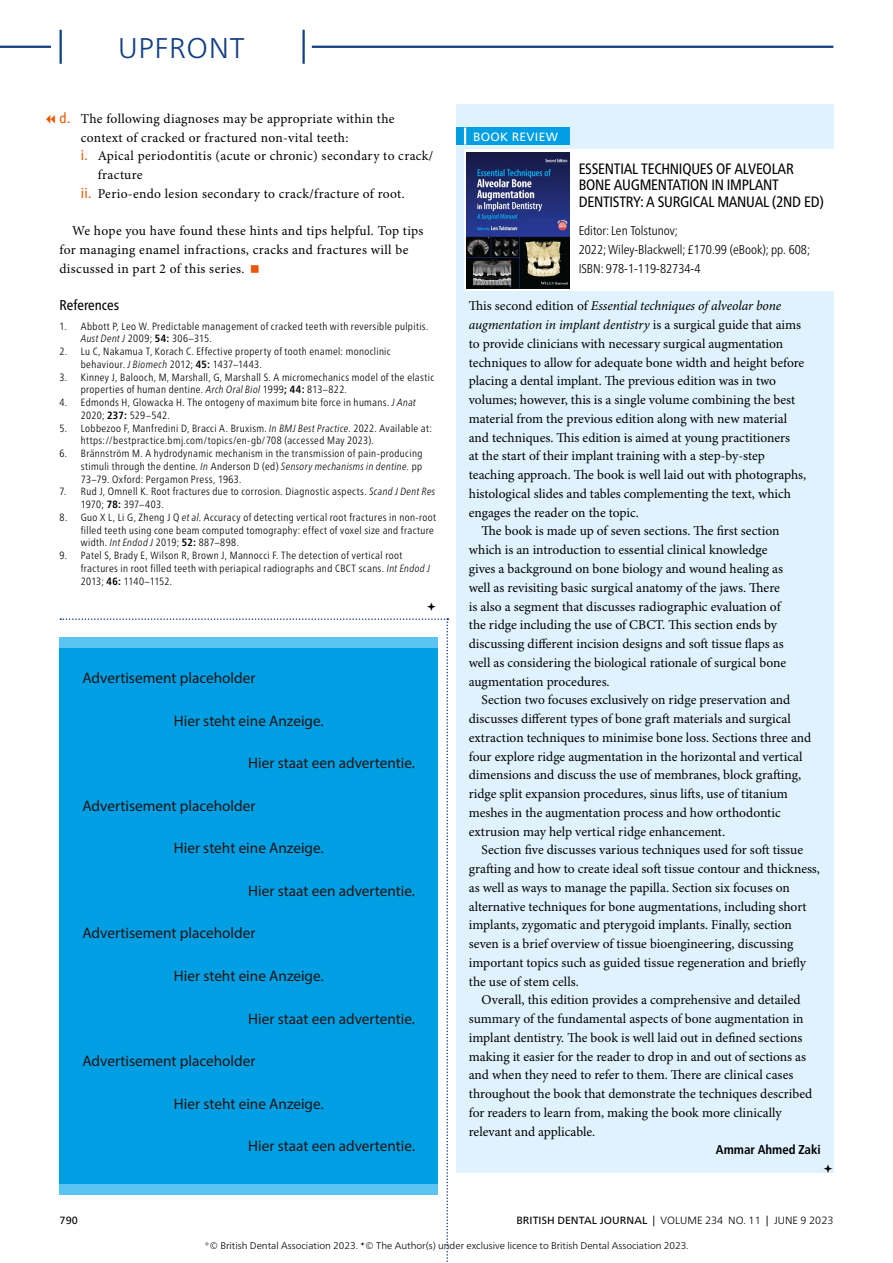
<style>
.page{position:relative;width:893px;height:1263px;background:#fff}
.page>*{position:absolute;margin:0;border:0;box-sizing:border-box;transform-origin:0 0}
.t1{font:300 28.5px "Frutiger Neue LT Pro";letter-spacing:.025em;color:#123f84}
.t2{font:15.3px "Myriad Pro";color:#181716}
.Title_5_Cnd_10pt{font:condensed 15px/16.5px "Frutiger Neue LT Pro";letter-spacing:-.015em;color:#000}
.Bibliography_Heading{font:condensed 14.25px "Frutiger Neue LT Pro";color:#000}
.Para_9pt_ragged{font:13.5px/18.8px "Minion Pro";color:#000}
.Para_9pt_ragged_1st{font:13.5px/18.8px "Minion Pro";color:#000}
.Para_9pt_ragged_1st-2{font:13.5px/18.8px "Minion Pro";letter-spacing:.025em;color:#000}
.Para_9pt_ragged-2{font:13.5px/18.8px "Minion Pro";letter-spacing:.025em;color:#000}
.Para_book_review_sub{font:12.75px/18.8px "Frutiger Neue LT Pro Cn Lt 2";color:#000}
.Para_Author_5_book_r{font:700 condensed 12.75px "Frutiger Neue LT Pro";color:#000}
.SuperTitle_3_book_re{font:12px "Frutiger Neue LT Pro";letter-spacing:.025em;color:#fff}
.t3{font:10.5px/12.8px "Frutiger Neue LT Pro Cn Lt 2";letter-spacing:.035em;color:#000}
.t4{font:10.5px "Frutiger Neue LT Pro";letter-spacing:.005em;color:#000}
.t5{font:300 10.5px "Frutiger Neue LT Pro";color:#000}
.t6{font:300 9.75px "Frutiger Neue LT Pro";color:#000}
.s1{font-family:"Frutiger Neue LT Pro";font-stretch:condensed;font-size:14.25px;color:#ea5602}
.s2{font-family:"Frutiger Neue LT Pro Cn Lt It 2"}
.s3{font-family:"Frutiger Neue LT Pro Cn Bold 2"}
.s4{font-family:"Frutiger Neue LT Pro";font-weight:300;font-style:italic;font-stretch:condensed}
.s5{font-family:"Frutiger Neue LT Pro";font-weight:300;font-stretch:condensed}
.s6{font-style:italic}
.s7{font-weight:300}
</style>
<div class="page">
<div style="left:456px;top:104px;width:377px;height:1069px;background:#dff2fd"></div>
<div style="left:464px;top:150px;width:369px;height:141px;background:#fff"></div>
<img style="left:466px;top:152px;width:103px;height:136px">
<div style="left:456px;top:128px;width:113px;height:17px;background:#009ee3"></div>
<svg style="left:464px;top:128px;width:2px;height:17px"></svg>
<hr style="left:0;top:46px;width:51px;height:2px;background:#123f84">
<hr style="left:312px;top:46px;width:521px;height:2px;background:#123f84">
<hr style="left:60px;top:30px;width:2px;height:34px;background:#123f84">
<hr style="left:302px;top:30px;width:3px;height:34px;background:#123f84">
<svg style="left:60px;top:618px;width:388px;height:644px"></svg>
<h1 class="t1" style="left:118px;top:31px;width:128px">UPFRONT</h1>
<p class="Para_9pt_ragged_1st-2" style="left:81px;top:110px;width:315px;text-indent:-21px"><span class="s1">d.</span> The following diagnoses may be appropriate within the context of cracked or fractured non-vital teeth:</p>
<p class="Para_9pt_ragged_1st-2" style="left:98px;top:147px;width:337px;text-indent:-17px"><span class="s1">i.</span> Apical periodontitis (acute or chronic) secondary to crack/ fracture</p>
<p class="Para_9pt_ragged_1st-2" style="left:81px;top:185px;width:325px"><span class="s1">ii.</span> Perio-endo lesion secondary to crack/fracture of root.</p>
<p class="Para_9pt_ragged-2" style="left:60px;top:222px;width:366px;text-indent:13px">We hope you have found these hints and tips helpful. Top tips for managing enamel infractions, cracks and fractures will be discussed in part 2 of this series.</p>
<p class="Bibliography_Heading" style="left:60px;top:297px;width:61px">References</p>
<p class="t3" style="left:81px;top:319px;width:349px;text-indent:-21px">1. Abbott P, Leo W. Predictable management of cracked teeth with reversible pulpitis.<br><span class="s2">Aust Dent J</span> 2009; <span class="s3">54:</span> 306–315.</p>
<p class="t3" style="left:81px;top:345px;width:311px;text-indent:-21px">2. Lu C, Nakamua T, Korach C. Effective property of tooth enamel: monoclinic behaviour. <span class="s4">J Biomech</span> 2012; <span class="s3">45:</span> 1437–1443.</p>
<p class="t3" style="left:81px;top:370px;width:355px;text-indent:-21px">3. Kinney J, Balooch, M, Marshall, G, Marshall S. A micromechanics model of the elastic properties of human dentine. <span class="s4">Arch Oral Biol</span> 1999<span class="s3">; 44:</span> 813–822.</p>
<p class="t3" style="left:81px;top:396px;width:337px;text-indent:-21px">4. Edmonds H, Glowacka H. The ontogeny of maximum bite force in humans. <span class="s4">J Anat<br></span>2020; <span class="s3">237:</span> 529–542.</p>
<p class="t3" style="left:81px;top:421px;width:353px;text-indent:-21px">5. Lobbezoo F, Manfredini D, Bracci A. Bruxism. <span class="s2">In</span> <span class="s4">BMJ Best Practice</span>. 2022. Available at: https://bestpractice.bmj.com/topics/en-gb/708 (accessed May 2023).</p>
<p class="t3" style="left:81px;top:447px;width:343px;text-align:justify;text-indent:-21px">6. Brännström M. A hydrodynamic mechanism in the transmission of pain-producing stimuli through the dentine. <span class="s2">In</span> Anderson D (ed) <span class="s4">Sensory mechanisms in dentine.</span> <span class="s5">pp </span>73–79. Oxford: Pergamon Press, 1963.</p>
<p class="t3" style="left:81px;top:485px;width:356px;text-indent:-21px">7. Rud J, Omnell K. Root fractures due to corrosion. Diagnostic aspects. <span class="s4">Scand J Dent Res<br></span>1970; <span class="s3">78:</span> 397–403.</p>
<p class="t3" style="left:81px;top:511px;width:357px;text-indent:-21px">8. Guo X L, Li G, Zheng J Q <span class="s4">et al</span>. Accuracy of detecting vertical root fractures in non-root filled teeth using cone beam computed tomography: effect of voxel size and fracture width. <span class="s4">Int Endod J</span> 2019; <span class="s3">52:</span> 887–898.</p>
<p class="t3" style="left:81px;top:549px;width:351px;text-indent:-21px">9. Patel S, Brady E, Wilson R, Brown J, Mannocci F. The detection of vertical root fractures in root filled teeth with periapical radiographs and CBCT scans. <span class="s4">Int Endod J<br></span>2013; <span class="s3">46:</span> 1140–1152.</p>
<p class="t2" style="left:82px;top:668px;width:175px">Advertisement placeholder</p>
<p class="t2" style="left:174px;top:711px;width:151px">Hier steht eine Anzeige.</p>
<p class="t2" style="left:248px;top:754px;width:168px">Hier staat een advertentie.</p>
<p class="t2" style="left:82px;top:796px;width:175px">Advertisement placeholder</p>
<p class="t2" style="left:174px;top:839px;width:151px">Hier steht eine Anzeige.</p>
<p class="t2" style="left:248px;top:881px;width:168px">Hier staat een advertentie.</p>
<p class="t2" style="left:82px;top:924px;width:175px">Advertisement placeholder</p>
<p class="t2" style="left:174px;top:966px;width:151px">Hier steht eine Anzeige.</p>
<p class="t2" style="left:248px;top:1009px;width:168px">Hier staat een advertentie.</p>
<p class="t2" style="left:82px;top:1051px;width:175px">Advertisement placeholder</p>
<p class="t2" style="left:174px;top:1094px;width:151px">Hier steht eine Anzeige.</p>
<p class="t2" style="left:248px;top:1137px;width:168px">Hier staat een advertentie.</p>
<p class="SuperTitle_3_book_re" style="left:473px;top:129px;width:87px">BOOK REVIEW</p>
<p class="Title_5_Cnd_10pt" style="left:579px;top:160px;width:246px">ESSENTIAL TECHNIQUES OF ALVEOLAR<br>BONE AUGMENTATION IN IMPLANT<br>DENTISTRY: A SURGICAL MANUAL (2ND ED)</p>
<p class="Para_book_review_sub" style="left:579px;top:222px;width:233px">Editor: Len Tolstunov;<br>2022; Wiley-Blackwell; £170.99 (eBook); pp. 608;<br>ISBN: 978-1-119-82734-4</p>
<p class="Para_9pt_ragged_1st" style="left:469px;top:297px;width:339px">This second edition of <span class="s6">Essential techniques of alveolar bone augmentation in implant dentistry</span> is a surgical guide that aims to provide clinicians with necessary surgical augmentation techniques to allow for adequate bone width and height before placing a dental implant. The previous edition was in two volumes; however, this is a single volume combining the best material from the previous edition along with new material and techniques. This edition is aimed at young practitioners<br>at the start of their implant training with a step-by-step teaching approach. The book is well laid out with photographs, histological slides and tables complementing the text, which engages the reader on the topic.</p>
<p class="Para_9pt_ragged" style="left:469px;top:522px;width:319px;text-indent:13px">The book is made up of seven sections. The first section which is an introduction to essential clinical knowledge gives a background on bone biology and wound healing as well as revisiting basic surgical anatomy of the jaws. There is also a segment that discusses radiographic evaluation of the ridge including the use of CBCT. This section ends by discussing different incision designs and soft tissue flaps as well as considering the biological rationale of surgical bone augmentation procedures.</p>
<p class="Para_9pt_ragged" style="left:469px;top:691px;width:344px;text-indent:13px">Section two focuses exclusively on ridge preservation and discusses different types of bone graft materials and surgical extraction techniques to minimise bone loss. Sections three and four explore ridge augmentation in the horizontal and vertical dimensions and discuss the use of membranes, block grafting, ridge split expansion procedures, sinus lifts, use of titanium meshes in the augmentation process and how orthodontic extrusion may help vertical ridge enhancement.</p>
<p class="Para_9pt_ragged" style="left:469px;top:841px;width:353px;text-indent:13px">Section five discusses various techniques used for soft tissue grafting and how to create ideal soft tissue contour and thickness, as well as ways to manage the papilla. Section six focuses on alternative techniques for bone augmentations, including short implants, zygomatic and pterygoid implants. Finally, section seven is a brief overview of tissue bioengineering, discussing important topics such as guided tissue regeneration and briefly the use of stem cells.</p>
<p class="Para_9pt_ragged" style="left:469px;top:991px;width:345px;text-indent:13px">Overall, this edition provides a comprehensive and detailed summary of the fundamental aspects of bone augmentation in implant dentistry. The book is well laid out in defined sections making it easier for the reader to drop in and out of sections as and when they need to refer to them. There are clinical cases throughout the book that demonstrate the techniques described for readers to learn from, making the book more clinically relevant and applicable.</p>
<p class="Para_Author_5_book_r" style="left:716px;top:1142px;width:106px">Ammar Ahmed Zaki</p>
<p class="t4" style="left:60px;top:1214px;width:20px">790</p>
<p class="t4" style="left:516px;top:1214px;width:269px">BRITISH DENTAL JOURNAL | <span class="s7">VOLUME 234 NO. 11</span> | <span class="s7">June</span></p>
<p class="t5" style="left:801px;top:1214px;width:34px">9 2023</p>
<p class="t6" style="left:209px;top:1240px;width:481px">© British Dental Association 2023. © The Author(s) under exclusive licence to British Dental Association 2023.</p>
</div>
